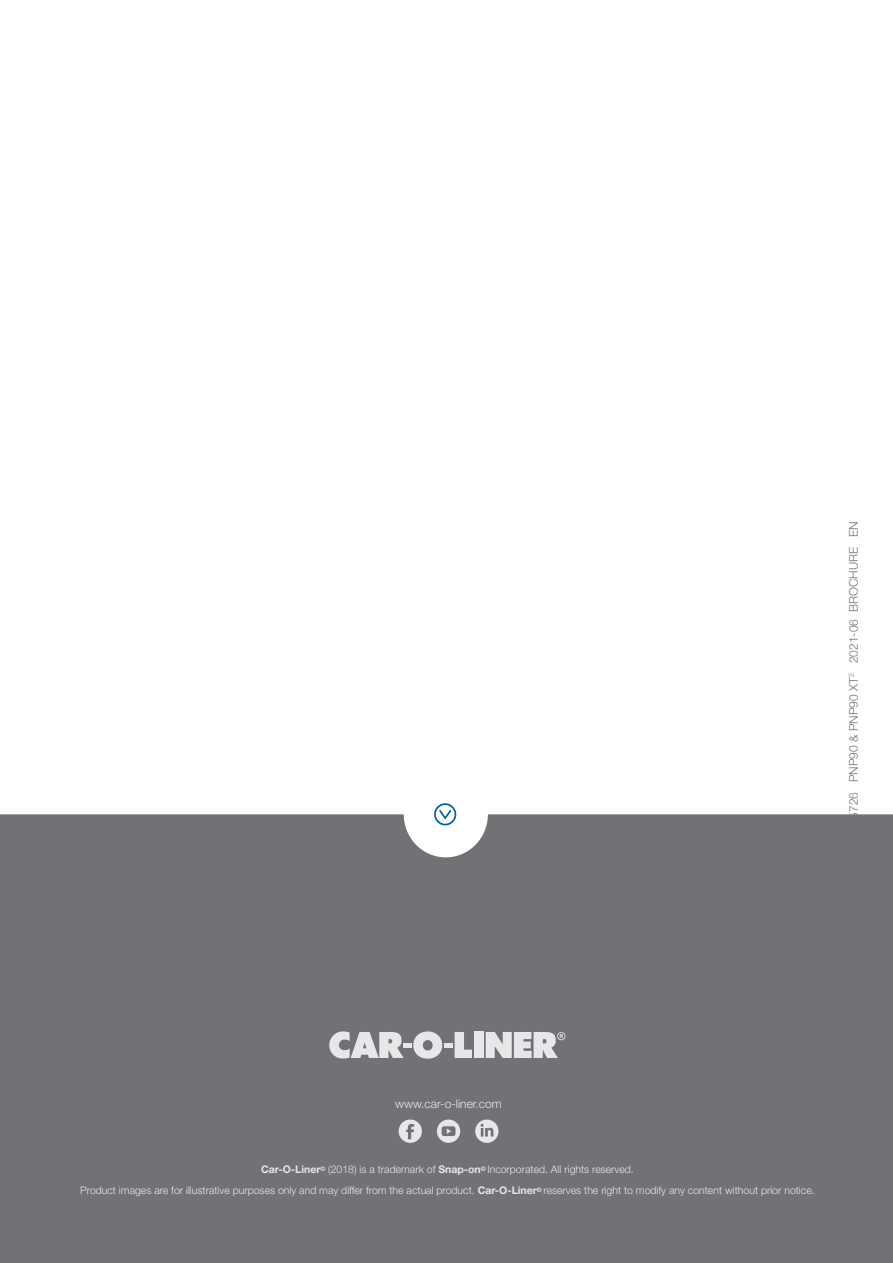
<style>
.page{position:relative;width:893px;height:1263px;background:#fff}
.page>*{position:absolute;margin:0;border:0;box-sizing:border-box;transform-origin:0 0}
.t1{font:300 12px "Helvetica Neue LT Pro";color:#717275}
.t2{font:300 12px "Helvetica Neue LT Pro";color:#e6e7e9}
.t3{font:300 10.5px "Helvetica Neue LT Pro";color:#e6e7e9}
.s1{font-weight:700}
</style>
<div class="page">
<div style="left:0;top:814px;width:893px;height:449px;background:#717275"></div>
<svg style="left:329px;top:1031px;width:143px;height:28px;background:#b4b5b7"></svg>
<div style="left:474px;top:1032px;width:10px;height:26px;background:#e6e7e9"></div>
<svg style="left:486px;top:1032px;width:79px;height:26px;background:#c7c8ca"></svg>
<svg style="left:434px;top:803px;width:22px;height:22px"></svg>
<svg style="left:399px;top:1119px;width:23px;height:24px"></svg>
<svg style="left:437px;top:1119px;width:23px;height:24px"></svg>
<svg style="left:475px;top:1119px;width:23px;height:24px"></svg>
<p class="t1" style="left:846px;top:825px;width:305px;rotate:-90deg">45726 PNP90 &amp; PNP90 XT<sup>2</sup> 2021-06 BROCHURE EN</p>
<p class="t2" style="left:395px;top:1096px;width:108px">www.car-o-liner.com</p>
<p class="t3" style="left:261px;top:1162px;width:374px"><span class="s1">Car-O-Liner</span><sup>©</sup> (2018) is a trademark of <span class="s1">Snap-on</span><sup>©</sup> Incorporated. All rights reserved.</p>
<p class="t3" style="left:80px;top:1184px;width:736px">Product images are for illustrative purposes only and may differ from the actual product. <span class="s1">Car-O-Liner</span><sup>©</sup> reserves the right to modify any content without prior notice.</p>
</div>
